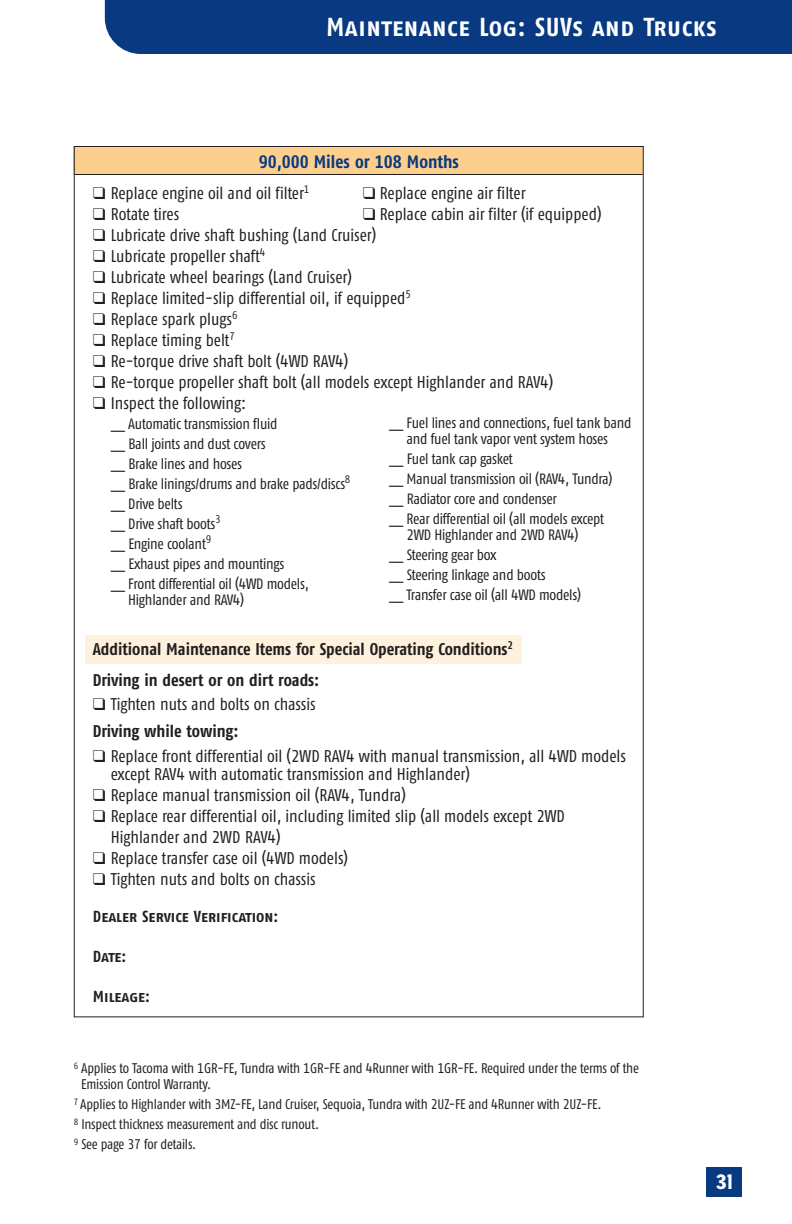
<style>
.page{position:relative;width:792px;height:1224px;background:#fff}
.page>*{position:absolute;margin:0;border:0;box-sizing:border-box;transform-origin:0 0}
.t1{font:26px "Fago Co Bold Tf Caps";letter-spacing:.015em;color:#fff}
.t2{font:24px "Tenko Ehrgeizig";color:#fff}
.t3{font:18px "Fago Co Bold Tf";color:#083981}
.t4{font:17px/18px "Fago Co Regular Tf";color:#231f20}
.t5{font:17px/30.8px "Fago Co Bold Tf";letter-spacing:-.005em;color:#231f20}
.t6{font:16px/35px "Fago Co Bold Tf Caps";letter-spacing:-.005em;color:#231f20}
.t7{font:15px/20px "Fago Co Regular Tf";letter-spacing:-.015em;color:#231f20}
.t8{font:14px/20px "Fago Co Regular Tf";letter-spacing:-.015em;color:#231f20}
</style>
<div class="page">
<div style="left:105px;top:0;width:687px;height:54px;background:#083981"></div>
<div style="left:74px;top:146px;width:569px;height:29px;background:#fdcf8c"></div>
<div style="left:85px;top:635px;width:437px;height:29px;background:#fef2de"></div>
<hr style="left:75px;top:174px;width:568px;height:1px;background:#231f20">
<div style="left:706px;top:1167px;width:36px;height:30px;background:#083981"></div>
<h1 class="t1" style="left:326px;top:12px;width:392px">Maintenance Log: SUVs and Trucks</h1>
<p class="t3" style="left:259px;top:155px;width:202px">90,000 Miles or 108 Months</p>
<p class="t4" style="left:93px;top:185px;width:218px">❑ Replace engine oil and oil filter<sup>1</sup></p>
<p class="t4" style="left:363px;top:185px;width:164px">❑ Replace engine air filter</p>
<p class="t4" style="left:93px;top:206px;width:88px">❑ Rotate tires</p>
<p class="t4" style="left:363px;top:206px;width:240px">❑ Replace cabin air filter (if equipped)</p>
<p class="t4" style="left:93px;top:227px;width:285px">❑ Lubricate drive shaft bushing (Land Cruiser)</p>
<p class="t4" style="left:93px;top:248px;width:174px">❑ Lubricate propeller shaft<sup>4</sup></p>
<p class="t4" style="left:93px;top:269px;width:261px">❑ Lubricate wheel bearings (Land Cruiser)</p>
<p class="t4" style="left:93px;top:290px;width:320px">❑ Replace limited-slip differential oil, if equipped<sup>5</sup></p>
<p class="t4" style="left:93px;top:311px;width:146px">❑ Replace spark plugs<sup>6</sup></p>
<p class="t4" style="left:93px;top:332px;width:144px">❑ Replace timing belt<sup>7</sup></p>
<p class="t4" style="left:93px;top:353px;width:257px">❑ Re-torque drive shaft bolt (4WD RAV4)</p>
<p class="t4" style="left:93px;top:374px;width:462px">❑ Re-torque propeller shaft bolt (all models except Highlander and RAV4)</p>
<p class="t4" style="left:93px;top:395px;width:155px">❑ Inspect the following:</p>
<p class="t7" style="left:111px;top:415px;width:241px">__ Automatic transmission fluid<br>__ Ball joints and dust covers<br>__ Brake lines and hoses<br>__ Brake linings/drums and brake pads/discs<sup>8 </sup>__ Drive belts<br>__ Drive shaft boots<sup>3<br></sup>__ Engine coolant<sup>9<br></sup>__ Exhaust pipes and mountings<br>__ Front differential oil (4WD models,</p>
<p class="t7" style="left:128px;top:591px;width:117px">Highlander and RAV4)</p>
<p class="t5" style="left:93px;top:635px;width:422px">Additional Maintenance Items for Special Operating Conditions<sup>2<br></sup>Driving in desert or on dirt roads:</p>
<p class="t4" style="left:93px;top:697px;width:224px">❑ Tighten nuts and bolts on chassis</p>
<p class="t5" style="left:93px;top:718px;width:147px">Driving while towing:</p>
<p class="t4" style="left:111px;top:749px;width:517px;text-indent:-18px">❑ Replace front differential oil (2WD RAV4 with manual transmission, all 4WD models except RAV4 with automatic transmission and Highlander)</p>
<p class="t4" style="left:93px;top:788px;width:315px">❑ Replace manual transmission oil (RAV4, Tundra)</p>
<p class="t4" style="left:111px;top:807px;width:456px;line-height:21px;text-indent:-18px">❑ Replace rear differential oil, including limited slip (all models except 2WD<br>Highlander and 2WD RAV4)</p>
<p class="t4" style="left:93px;top:851px;width:257px">❑ Replace transfer case oil (4WD models)</p>
<p class="t4" style="left:93px;top:872px;width:224px">❑ Tighten nuts and bolts on chassis</p>
<p class="t6" style="left:93px;top:899px;width:187px">Dealer Service Verification:</p>
<p class="t6" style="left:93px;top:939px;width:35px">Date:</p>
<p class="t6" style="left:93px;top:979px;width:59px">Mileage:</p>
<p class="t7" style="left:389px;top:416px;width:244px;line-height:16px;text-align:center">__ Fuel lines and connections, fuel tank band and fuel tank vapor vent system hoses</p>
<p class="t7" style="left:389px;top:450px;width:225px">__ Fuel tank cap gasket<br>__ Manual transmission oil (RAV4, Tundra) __ Radiator core and condenser<br>__ Rear differential oil (all models except</p>
<p class="t7" style="left:389px;top:526px;width:194px;text-indent:18px">2WD Highlander and 2WD RAV4) __ Steering gear box<br>__ Steering linkage and boots<br>__ Transfer case oil (all 4WD models)</p>
<p class="t8" style="left:81px;top:1062px;width:559px;line-height:16px;text-indent:-7px"><sup>6</sup> Applies to Tacoma with 1GR-FE, Tundra with 1GR-FE and 4Runner with 1GR-FE. Required under the terms of the<br>Emission Control Warranty.</p>
<p class="t8" style="left:74px;top:1096px;width:529px"><sup>7</sup> Applies to Highlander with 3MZ-FE, Land Cruiser, Sequoia, Tundra with 2UZ-FE and 4Runner with 2UZ-FE.<br><sup>8</sup> Inspect thickness measurement and disc runout.<br><sup>9</sup> See page 37 for details.</p>
<p class="t6" style="left:220px;top:1057px;width:59px">Date:<br>Mileage:</p>
<h2 class="t2" style="left:715px;top:1174px;width:20px">31</h2>
</div>
